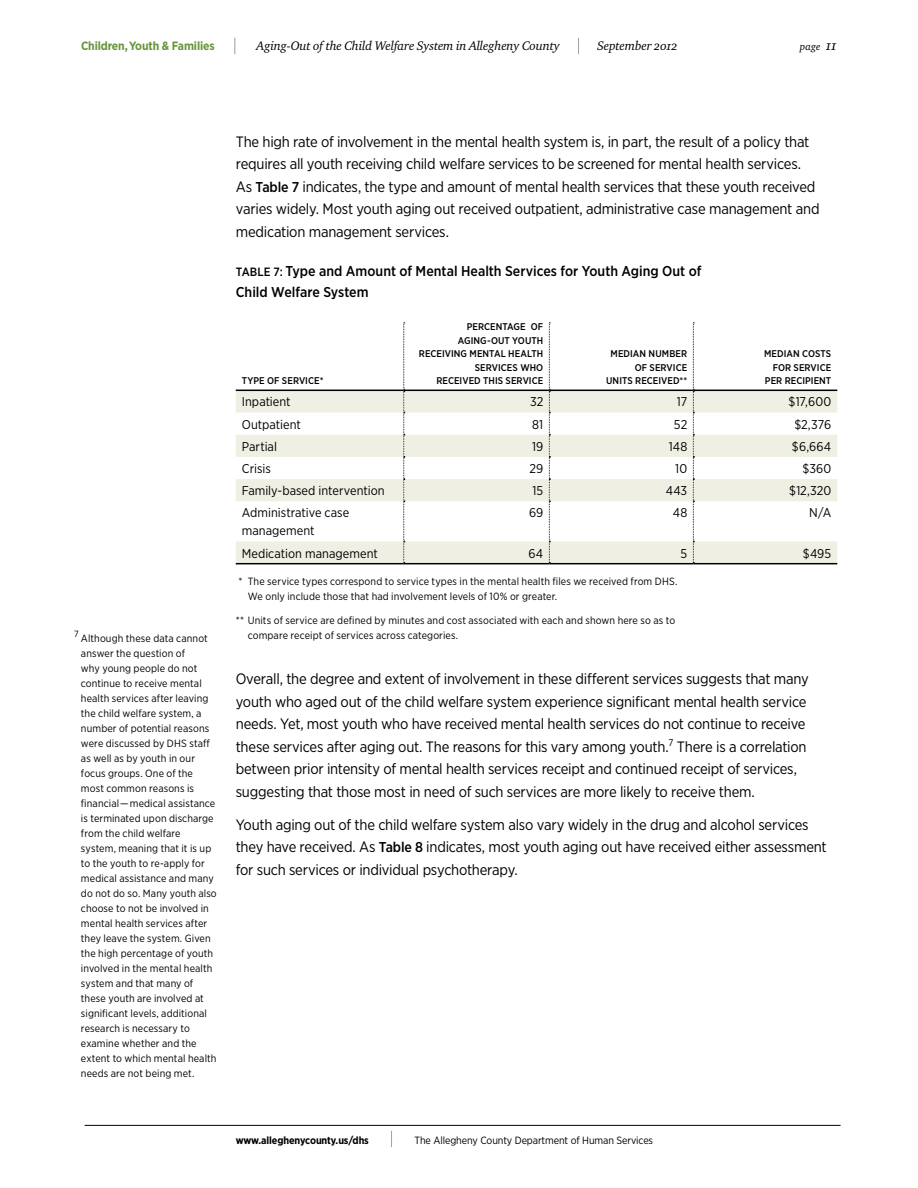
<style>
.page{position:relative;width:918px;height:1188px;background:#fff}
.page>*{position:absolute;margin:0;border:0;box-sizing:border-box;transform-origin:0 0}
.t1{font:15px/22.5px "Gotham Narrow";letter-spacing:-.02em;color:#000}
.t2{font:500 14.25px/21px "Gotham Narrow";color:#000}
.t3{font:12.75px/18px "Gotham Narrow";color:#000}
.t4{font:12.75px "Charter ITC Regu Ital OS";letter-spacing:-.01em;color:#000}
.t5{font:700 12px "Gotham Narrow";letter-spacing:-.01em;color:#67973c}
.t6{font:10.5px/15px "Gotham Narrow";letter-spacing:.005em;color:#000}
.t7{font:700 10.5px "Gotham Narrow";letter-spacing:-.01em;color:#000}
.t8{font:10.5px "Charter ITC Regu Ital OS";color:#000}
.t9{font:500 9.75px/13.5px "Gotham Narrow";letter-spacing:.005em;color:#000;text-align:right}
.s1{font-weight:100;font-size:18px;color:#000}
.s2{font-family:"Gotham Narrow";font-weight:100;font-size:18px}
.s3{font-size:14.25px}
.s4{font-weight:500;font-size:14.25px}
.s5{font-size:12px}
.s6{font-weight:100;font-size:18px}
</style>
<div class="page">
<hr style="left:85px;top:1125px;width:756px;height:1px;background:#000">
<svg style="left:236px;top:391px;width:601px;height:172px;fill:#f1f0e5"></svg>
<svg style="left:403px;top:322px;width:2px;height:241px"></svg>
<svg style="left:549px;top:322px;width:1px;height:241px"></svg>
<svg style="left:693px;top:322px;width:1px;height:241px"></svg>
<hr style="left:236px;top:390px;width:168px;height:1px;background:#000">
<hr style="left:404px;top:390px;width:145px;height:1px;background:#000">
<hr style="left:549px;top:390px;width:144px;height:1px;background:#000">
<hr style="left:693px;top:390px;width:144px;height:1px;background:#000">
<hr style="left:236px;top:563px;width:168px;height:1px;background:#000">
<hr style="left:404px;top:563px;width:145px;height:1px;background:#000">
<hr style="left:549px;top:563px;width:144px;height:1px;background:#000">
<hr style="left:693px;top:563px;width:144px;height:1px;background:#000">
<p class="t5" style="left:81px;top:38px;width:158px">Children, Youth &amp; Families <span class="s1">|</span></p>
<p class="t4" style="left:256px;top:38px;width:326px">Aging-Out of the Child Welfare System in Allegheny County <span class="s2">|</span></p>
<p class="t4" style="left:597px;top:38px;width:82px">September 2012</p>
<p class="t8" style="left:800px;top:40px;width:39px">page <span class="s3">11</span></p>
<p class="t1" style="left:236px;top:130px;width:585px">The high rate of involvement in the mental health system is, in part, the result of a policy that requires all youth receiving child welfare services to be screened for mental health services.<br>As <span class="s4">TABLE 7</span> indicates, the type and amount of mental health services that these youth received varies widely. Most youth aging out received outpatient, administrative case management and medication management services.</p>
<p class="t2" style="left:236px;top:260px;width:467px"><span class="s5">TABLE 7:</span> TYPE AND AMOUNT OF MENTAL HEALTH SERVICES FOR YOUTH AGING OUT OF<br>CHILD WELFARE SYSTEM</p>
<p class="t6" style="left:81px;top:630px;width:137px;text-indent:-7px"><sup>7</sup> Although these data cannot answer the question of<br>why young people do not continue to receive mental health services after leaving the child welfare system, a number of potential reasons were discussed by DHS staff as well as by youth in our focus groups. One of the most common reasons is financial — medical assistance is terminated upon discharge from the child welfare system, meaning that it is up to the youth to re-apply for medical assistance and many do not do so. Many youth also choose to not be involved in mental health services after they leave the system. Given the high percentage of youth involved in the mental health system and that many of these youth are involved at significant levels, additional research is necessary to examine whether and the extent to which mental health needs are not being met.</p>
<p class="t9" style="left:242px;top:374px;width:83px">TYPE OF SERVICE*</p>
<p class="t9" style="left:467px;top:320px;width:76px">PERCENTAGE OF</p>
<p class="t9" style="left:458px;top:333px;width:81px">AGING-OUT YOUTH</p>
<p class="t9" style="left:419px;top:347px;width:120px">RECEIVING MENTAL HEALTH</p>
<p class="t9" style="left:475px;top:361px;width:63px">SERVICES WHO</p>
<p class="t9" style="left:436px;top:374px;width:108px">RECEIVED THIS SERVICE</p>
<p class="t9" style="left:606px;top:347px;width:83px">MEDIAN NUMBER<br>OF SERVICE<br>UN ITS RECEIVED**</p>
<p class="t9" style="left:764px;top:347px;width:51px">MEDIAN COSTS</p>
<p class="t9" style="left:773px;top:361px;width:60px">FOR SERVICE</p>
<p class="t9" style="left:765px;top:374px;width:61px">PER RECIPIENT</p>
<p class="t3" style="left:242px;top:393px;width:50px">Inpatient</p>
<p class="t3" style="left:530px;top:393px;width:15px">32</p>
<p class="t3" style="left:677px;top:393px;width:12px">17</p>
<p class="t3" style="left:789px;top:393px;width:44px">$17,600</p>
<p class="t3" style="left:242px;top:415px;width:61px">Outpatient</p>
<p class="t3" style="left:532px;top:415px;width:13px">81</p>
<p class="t3" style="left:674px;top:415px;width:15px">52</p>
<p class="t3" style="left:794px;top:415px;width:38px">$2,376</p>
<p class="t3" style="left:242px;top:437px;width:37px">Partial</p>
<p class="t3" style="left:532px;top:437px;width:13px">19</p>
<p class="t3" style="left:669px;top:437px;width:20px">148</p>
<p class="t3" style="left:792px;top:437px;width:41px">$6,664</p>
<p class="t3" style="left:242px;top:459px;width:31px">Crisis</p>
<p class="t3" style="left:529px;top:459px;width:15px">29</p>
<p class="t3" style="left:675px;top:459px;width:14px">10</p>
<p class="t3" style="left:802px;top:459px;width:30px">$360</p>
<p class="t3" style="left:242px;top:482px;width:144px">Family-based intervention</p>
<p class="t3" style="left:532px;top:482px;width:12px">15</p>
<p class="t3" style="left:666px;top:482px;width:23px">443</p>
<p class="t3" style="left:789px;top:482px;width:44px">$12,320</p>
<p class="t3" style="left:242px;top:504px;width:109px">Administrative case management</p>
<p class="t3" style="left:529px;top:504px;width:16px">69</p>
<p class="t3" style="left:673px;top:504px;width:16px">48</p>
<p class="t3" style="left:809px;top:504px;width:23px">N/A</p>
<p class="t3" style="left:242px;top:544px;width:138px">Medication management</p>
<p class="t3" style="left:529px;top:544px;width:16px">64</p>
<p class="t3" style="left:681px;top:544px;width:8px">5</p>
<p class="t3" style="left:803px;top:544px;width:30px">$495</p>
<p class="t6" style="left:248px;top:574px;width:431px;text-indent:-9px">* The service types correspond to service types in the mental health files we received from DHS.<br>We only include those that had involvement levels of 10% or greater.</p>
<p class="t6" style="left:248px;top:613px;width:429px;text-indent:-12px">** Units of service are defined by minutes and cost associated with each and shown here so as to compare receipt of services across categories.</p>
<p class="t1" style="left:236px;top:668px;width:575px">Overall, the degree and extent of involvement in these different services suggests that many youth who aged out of the child welfare system experience significant mental health service needs. Yet, most youth who have received mental health services do not continue to receive these services after aging out. The reasons for this vary among youth.<sup>7</sup> There is a correlation between prior intensity of mental health services receipt and continued receipt of services, suggesting that those most in need of such services are more likely to receive them.</p>
<p class="t1" style="left:236px;top:813px;width:592px">Youth aging out of the child welfare system also vary widely in the drug and alcohol services they have received. As <span class="s4">TABLE 8</span> indicates, most youth aging out have received either assessment for such services or individual psychotherapy.</p>
<p class="t7" style="left:236px;top:1133px;width:160px">www.alleghenycounty.us/dhs <span class="s6">|</span></p>
<p class="t6" style="left:415px;top:1132px;width:240px">The Allegheny County Department of Human Services</p>
</div>
